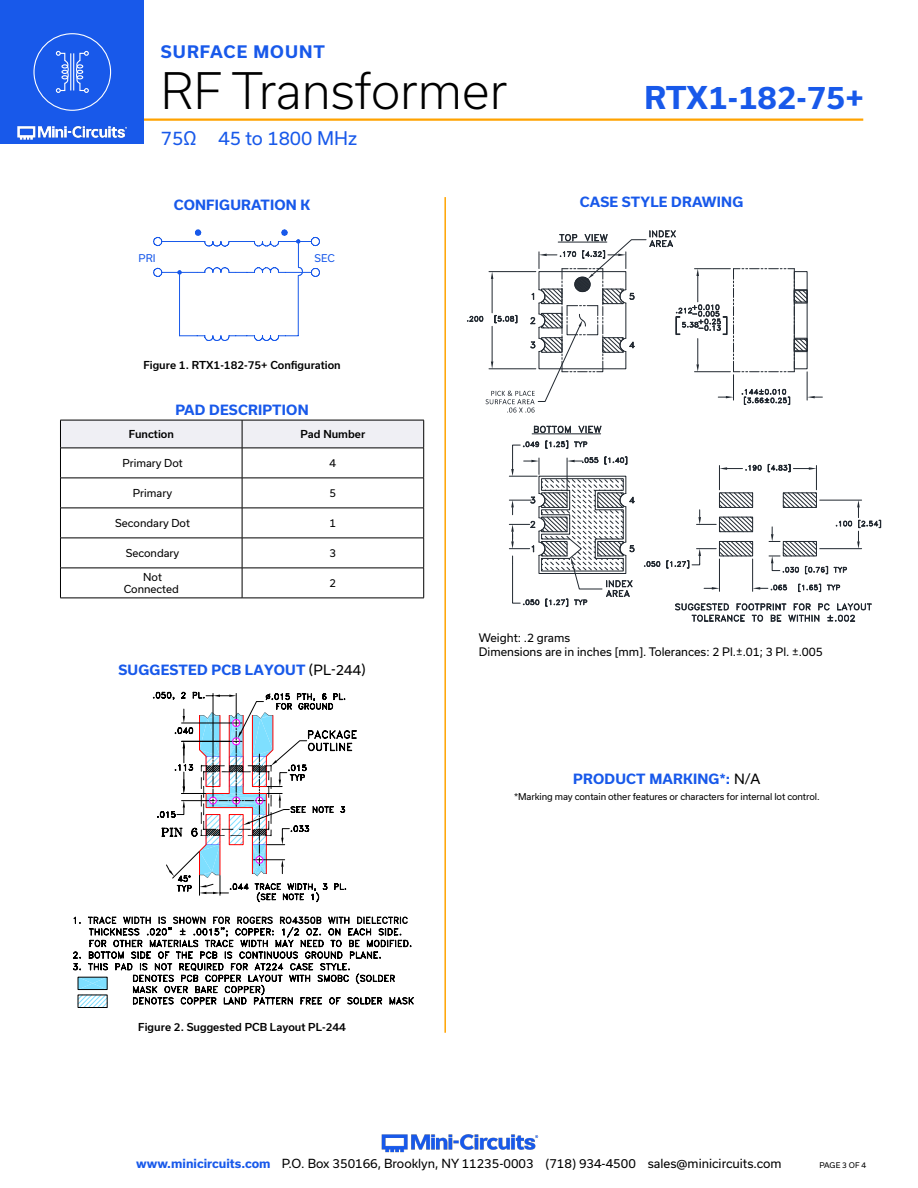
<style>
.page{position:relative;width:918px;height:1188px;background:#fff}
.page>*{position:absolute;margin:0;border:0;box-sizing:border-box;transform-origin:0 0}
.t1{font:300 48px "Usual";color:#000}
.t2{font:700 30px "Usual";color:#1859ea}
.t3{font:18px "Usual";color:#1859ea}
.t4{font:700 16.5px "Usual";letter-spacing:.065em;color:#1859ea}
.Demo_Board{font:700 13.5px "Usual";letter-spacing:.015em;color:#1859ea}
.Blue_Headers{font:700 13.5px "Usual";letter-spacing:.015em;color:#1859ea}
.t5{font:12px "Usual";color:#000}
.t6{font:11.25px/13.5px "Usual";color:#000}
.Figure_Title_Medium{font:500 10.5px "Usual";color:#000}
.Table_Body_Center{font:10.5px "Usual";color:#000}
.Table_Header_Center{font:500 10.5px "Usual";color:#000}
.t7{font:10.2px "Usual";color:#1859ea}
.Notes{font:9px "Usual";letter-spacing:-.01em;color:#000}
.t8{font:7.5px "Usual";color:#000}
.s1{font-weight:400;color:#000}
.s2{font-weight:700;color:#1859ea}
</style>
<div class="page">
<img style="left:381px;top:1134px;width:158px;height:19px">
<hr style="left:444px;top:197px;width:2px;height:836px;background:#ffa300">
<svg style="left:60px;top:420px;width:364px;height:28px"></svg>
<hr style="left:60px;top:448px;width:182px;height:1px;background:#000">
<hr style="left:60px;top:448px;width:1px;height:30px;background:#000">
<hr style="left:242px;top:448px;width:182px;height:1px;background:#000">
<hr style="left:242px;top:448px;width:1px;height:30px;background:#000">
<hr style="left:423px;top:448px;width:1px;height:30px;background:#000">
<hr style="left:60px;top:478px;width:182px;height:1px;background:#000">
<hr style="left:60px;top:478px;width:1px;height:30px;background:#000">
<hr style="left:242px;top:478px;width:182px;height:1px;background:#000">
<hr style="left:242px;top:478px;width:1px;height:30px;background:#000">
<hr style="left:423px;top:478px;width:1px;height:30px;background:#000">
<hr style="left:60px;top:508px;width:182px;height:1px;background:#000">
<hr style="left:60px;top:508px;width:1px;height:30px;background:#000">
<hr style="left:242px;top:508px;width:182px;height:1px;background:#000">
<hr style="left:242px;top:508px;width:1px;height:30px;background:#000">
<hr style="left:423px;top:508px;width:1px;height:30px;background:#000">
<hr style="left:60px;top:538px;width:182px;height:1px;background:#000">
<hr style="left:60px;top:538px;width:1px;height:30px;background:#000">
<hr style="left:242px;top:538px;width:182px;height:1px;background:#000">
<hr style="left:242px;top:538px;width:1px;height:30px;background:#000">
<hr style="left:423px;top:538px;width:1px;height:30px;background:#000">
<hr style="left:60px;top:568px;width:182px;height:1px;background:#000">
<hr style="left:60px;top:568px;width:1px;height:30px;background:#000">
<hr style="left:242px;top:568px;width:182px;height:1px;background:#000">
<hr style="left:242px;top:568px;width:1px;height:30px;background:#000">
<hr style="left:423px;top:568px;width:1px;height:30px;background:#000">
<hr style="left:60px;top:598px;width:182px;height:1px;background:#000">
<hr style="left:242px;top:598px;width:182px;height:1px;background:#000">
<svg style="left:77px;top:916px;width:337px;height:92px"></svg>
<svg style="left:133px;top:730px;width:262px;height:266px"></svg>
<svg style="left:73px;top:741px;width:277px;height:230px"></svg>
<svg style="left:153px;top:692px;width:193px;height:210px"></svg>
<svg style="left:153px;top:229px;width:167px;height:112px"></svg>
<svg style="left:644px;top:561px;width:16px;height:6px"></svg>
<svg style="left:697px;top:464px;width:65px;height:68px"></svg>
<hr style="left:820px;top:548px;width:42px;height:1px;background:#212830">
<hr style="left:820px;top:500px;width:42px;height:1px;background:#212830">
<svg style="left:768px;top:464px;width:49px;height:44px"></svg>
<svg style="left:836px;top:500px;width:45px;height:49px"></svg>
<svg style="left:834px;top:567px;width:13px;height:6px"></svg>
<svg style="left:769px;top:527px;width:59px;height:47px"></svg>
<hr style="left:719px;top:559px;width:1px;height:32px;background:#212830">
<hr style="left:752px;top:559px;width:1px;height:32px;background:#212830">
<svg style="left:704px;top:587px;width:15px;height:3px"></svg>
<svg style="left:798px;top:584px;width:23px;height:8px"></svg>
<svg style="left:666px;top:541px;width:88px;height:28px"></svg>
<svg style="left:753px;top:584px;width:34px;height:6px"></svg>
<svg style="left:827px;top:584px;width:13px;height:6px"></svg>
<svg style="left:509px;top:440px;width:126px;height:167px"></svg>
<svg style="left:467px;top:230px;width:355px;height:183px"></svg>
<hr style="left:558px;top:242px;width:49px;height:1px;background:#212830">
<svg style="left:534px;top:426px;width:37px;height:7px"></svg>
<svg style="left:578px;top:426px;width:24px;height:7px"></svg>
<hr style="left:532px;top:434px;width:69px;height:1px;background:#212830">
<svg style="left:675px;top:603px;width:197px;height:19px"></svg>
<hr style="left:130px;top:118px;width:733px;height:3px;background:#ffa300">
<div style="left:0;top:0;width:144px;height:144px;background:#1859ea"></div>
<img style="left:17px;top:120px;width:128px;height:20px">
<div style="left:33px;top:33px;width:78px;height:78px;border:1px solid #fff;border-radius:50%"></div>
<svg style="left:56px;top:51px;width:13px;height:42px"></svg>
<svg style="left:76px;top:51px;width:13px;height:42px"></svg>
<hr style="left:70px;top:53px;width:1px;height:38px;background:#fff">
<hr style="left:73px;top:53px;width:1px;height:38px;background:#fff">
<h3 class="t4" style="left:161px;top:42px;width:166px">SURFACE MOUNT</h3>
<h1 class="t1" style="left:161px;top:63px;width:348px">RF Transformer</h1>
<h3 class="t3" style="left:161px;top:128px;width:198px">75Ω 45 to 1800 MHz</h3>
<p class="Blue_Headers" style="left:174px;top:197px;width:138px">CONFIGURATION K</p>
<p class="t7" style="left:139px;top:253px;width:19px">PRI</p>
<p class="t7" style="left:315px;top:253px;width:22px">SEC</p>
<p class="Figure_Title_Medium" style="left:143px;top:359px;width:199px">Figure 1. RTX1-182-75+ Configuration</p>
<p class="Blue_Headers" style="left:176px;top:402px;width:135px">PAD DESCRIPTION</p>
<p class="Table_Header_Center" style="left:129px;top:428px;width:47px">Function</p>
<p class="Table_Header_Center" style="left:300px;top:428px;width:66px">Pad Number</p>
<p class="Table_Body_Center" style="left:122px;top:457px;width:62px">Primary Dot</p>
<p class="Table_Body_Center" style="left:330px;top:457px;width:8px">4</p>
<p class="Table_Body_Center" style="left:133px;top:487px;width:41px">Primary</p>
<p class="Table_Body_Center" style="left:330px;top:487px;width:8px">5</p>
<p class="Table_Body_Center" style="left:115px;top:517px;width:76px">Secondary Dot</p>
<p class="Table_Body_Center" style="left:330px;top:517px;width:8px">1</p>
<p class="Table_Body_Center" style="left:126px;top:547px;width:55px">Secondary</p>
<p class="Table_Body_Center" style="left:330px;top:547px;width:8px">3</p>
<p class="Table_Body_Center" style="left:143px;top:571px;width:20px">Not</p>
<p class="Table_Body_Center" style="left:124px;top:583px;width:57px">Connected</p>
<p class="Table_Body_Center" style="left:330px;top:577px;width:8px">2</p>
<h2 class="t2" style="left:644px;top:80px;width:221px">RTX1-182-75+</h2>
<p class="Blue_Headers" style="left:580px;top:194px;width:165px">CASE STYLE DRAWING</p>
<p class="Demo_Board" style="left:118px;top:662px;width:249px">SUGGESTED PCB LAYOUT <span class="s1">(PL-244)</span></p>
<p class="Figure_Title_Medium" style="left:138px;top:1021px;width:209px">Figure 2. Suggested PCB Layout PL-244</p>
<p class="t6" style="left:479px;top:631px;width:346px">Weight: .2 grams<br>Dimensions are in inches [mm]. Tolerances: 2 Pl.±.01; 3 Pl. ±.005</p>
<p class="Demo_Board" style="left:573px;top:771px;width:189px">PRODUCT MARKING*: <span class="s1">N/A</span></p>
<p class="Notes" style="left:514px;top:791px;width:307px">*Marking may contain other features or characters for internal lot control.</p>
<p class="t5" style="left:136px;top:1157px;width:647px"><span class="s2">www.minicircuits.com</span> P.O. Box 350166, Brooklyn, NY 11235-0003 (718) 934-4500 sales@minicircuits.com</p>
<p class="t8" style="left:819px;top:1161px;width:48px">PAGE 3 OF 4</p>
</div>
